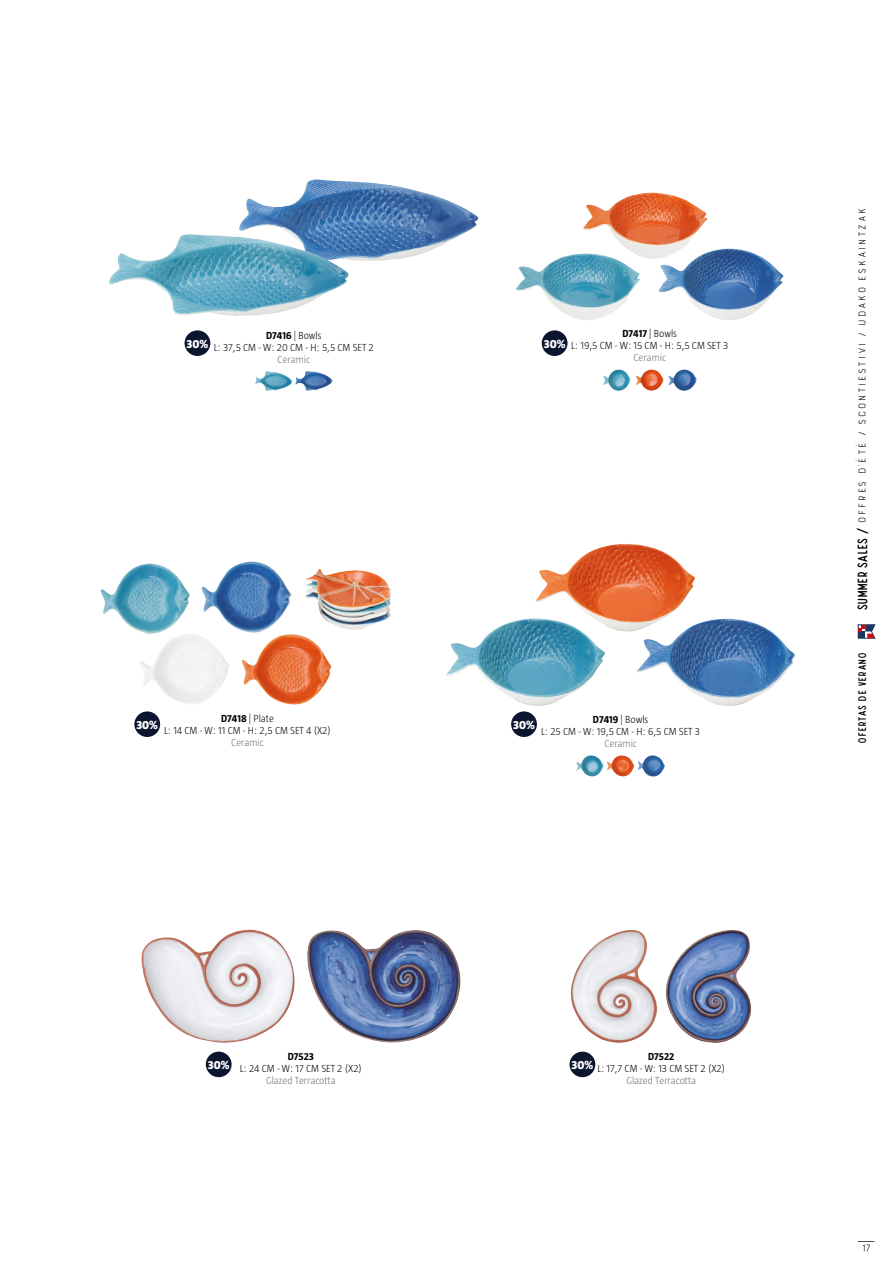
<style>
.page{position:relative;width:893px;height:1263px;background:#fff}
.page>*{position:absolute;margin:0;border:0;box-sizing:border-box;transform-origin:0 0}
.t1{font:700 15px "Burford Rustic Line";color:#000}
.t2{font:800 12.15px "Taz";color:#fff}
.t3{font:12px "Nature Spirit";letter-spacing:.11em;color:#000}
.t4{font:300 10.5px/12px "Taz";color:#000;text-align:center}
.t5{font:300 10.5px "Taz";color:#706f6f}
.t6{font:700 10.5px "Taz";color:#000}
.s1{font-weight:700}
.s2{font-family:"Nature Spirit Rough";font-weight:400}
</style>
<div class="page">
<svg style="left:858px;top:625px;width:17px;height:13px"></svg>
<svg style="left:858px;top:1241px;width:16px;height:1px"></svg>
<img style="left:239px;top:179px;width:239px;height:82px">
<img style="left:109px;top:234px;width:239px;height:82px">
<img style="left:295px;top:371px;width:38px;height:20px">
<img style="left:255px;top:371px;width:37px;height:20px">
<img style="left:583px;top:193px;width:125px;height:66px">
<img style="left:659px;top:249px;width:125px;height:71px">
<img style="left:516px;top:254px;width:124px;height:66px">
<img style="left:668px;top:370px;width:29px;height:21px">
<img style="left:636px;top:370px;width:28px;height:21px">
<img style="left:603px;top:370px;width:28px;height:21px">
<img style="left:536px;top:544px;width:159px;height:87px">
<img style="left:636px;top:619px;width:160px;height:87px">
<img style="left:446px;top:618px;width:159px;height:88px">
<img style="left:637px;top:755px;width:28px;height:21px">
<img style="left:607px;top:755px;width:27px;height:21px">
<img style="left:576px;top:755px;width:28px;height:21px">
<img style="left:305px;top:569px;width:86px;height:61px">
<img style="left:140px;top:634px;width:89px;height:70px">
<img style="left:242px;top:634px;width:89px;height:70px">
<img style="left:201px;top:562px;width:91px;height:71px">
<img style="left:100px;top:564px;width:90px;height:70px">
<img style="left:141px;top:930px;width:153px;height:113px">
<img style="left:307px;top:930px;width:153px;height:112px">
<img style="left:571px;top:930px;width:86px;height:113px">
<img style="left:666px;top:930px;width:85px;height:113px">
<div style="left:185px;top:330px;width:25px;height:26px;background:#0b152f;border-radius:50%"></div>
<div style="left:542px;top:330px;width:25px;height:26px;background:#0b152f;border-radius:50%"></div>
<div style="left:134px;top:711px;width:26px;height:26px;background:#0b152f;border-radius:50%"></div>
<div style="left:511px;top:711px;width:26px;height:26px;background:#0b152f;border-radius:50%"></div>
<div style="left:206px;top:1052px;width:26px;height:25px;background:#0b152f;border-radius:50%"></div>
<div style="left:569px;top:1052px;width:26px;height:25px;background:#0b152f;border-radius:50%"></div>
<p class="t4" style="left:571px;top:327px;width:158px"><span class="s1">D7417</span> | Bowls<br>L: 19,5 CM - W: 15 CM - H: 5,5 CM SET 3</p>
<p class="t5" style="left:633px;top:352px;width:34px">Ceramic</p>
<p class="t4" style="left:214px;top:329px;width:162px"><span class="s1">D7416</span> | Bowls<br>L: 37,5 CM - W: 20 CM - H: 5,5 CM SET 2</p>
<p class="t5" style="left:278px;top:353px;width:34px">Ceramic</p>
<p class="t2" style="left:187px;top:337px;width:23px">30%</p>
<p class="t2" style="left:544px;top:337px;width:23px">30%</p>
<p class="t4" style="left:164px;top:712px;width:168px"><span class="s1">D7418</span> | Plate<br>L: 14 CM - W: 11 CM - H: 2,5 CM SET 4 (X2)</p>
<p class="t5" style="left:231px;top:736px;width:34px">Ceramic</p>
<p class="t4" style="left:541px;top:713px;width:160px"><span class="s1">D7419</span> | Bowls<br>L: 25 CM - W: 19,5 CM - H: 6,5 CM SET 3</p>
<p class="t5" style="left:604px;top:737px;width:34px">Ceramic</p>
<p class="t2" style="left:136px;top:718px;width:23px">30%</p>
<p class="t2" style="left:513px;top:718px;width:23px">30%</p>
<p class="t6" style="left:288px;top:1050px;width:28px">D7523</p>
<p class="t4" style="left:240px;top:1062px;width:124px">L: 24 CM - W: 17 CM SET 2 (X2)</p>
<p class="t5" style="left:266px;top:1074px;width:71px">Glazed Terracotta</p>
<p class="t6" style="left:648px;top:1050px;width:28px">D7522</p>
<p class="t4" style="left:597px;top:1062px;width:129px">L: 17,7 CM - W: 13 CM SET 2 (X2)</p>
<p class="t5" style="left:626px;top:1074px;width:71px">Glazed Terracotta</p>
<p class="t2" style="left:208px;top:1058px;width:23px">30%</p>
<p class="t2" style="left:572px;top:1058px;width:23px">30%</p>
<h1 class="t1" style="left:852px;top:610px;width:405px;rotate:-90deg"><span class="s2">SUMMER SALES /</span> OFFRES D’ÉTÉ / SCONTIESTIVI / UDAKO ESKAINTZAK</h1>
<p class="t3" style="left:857px;top:743px;width:92px;rotate:-90deg">OFERTAS DE VERANO</p>
<h1 class="t1" style="left:862px;top:1238px;width:11px">17</h1>
</div>
